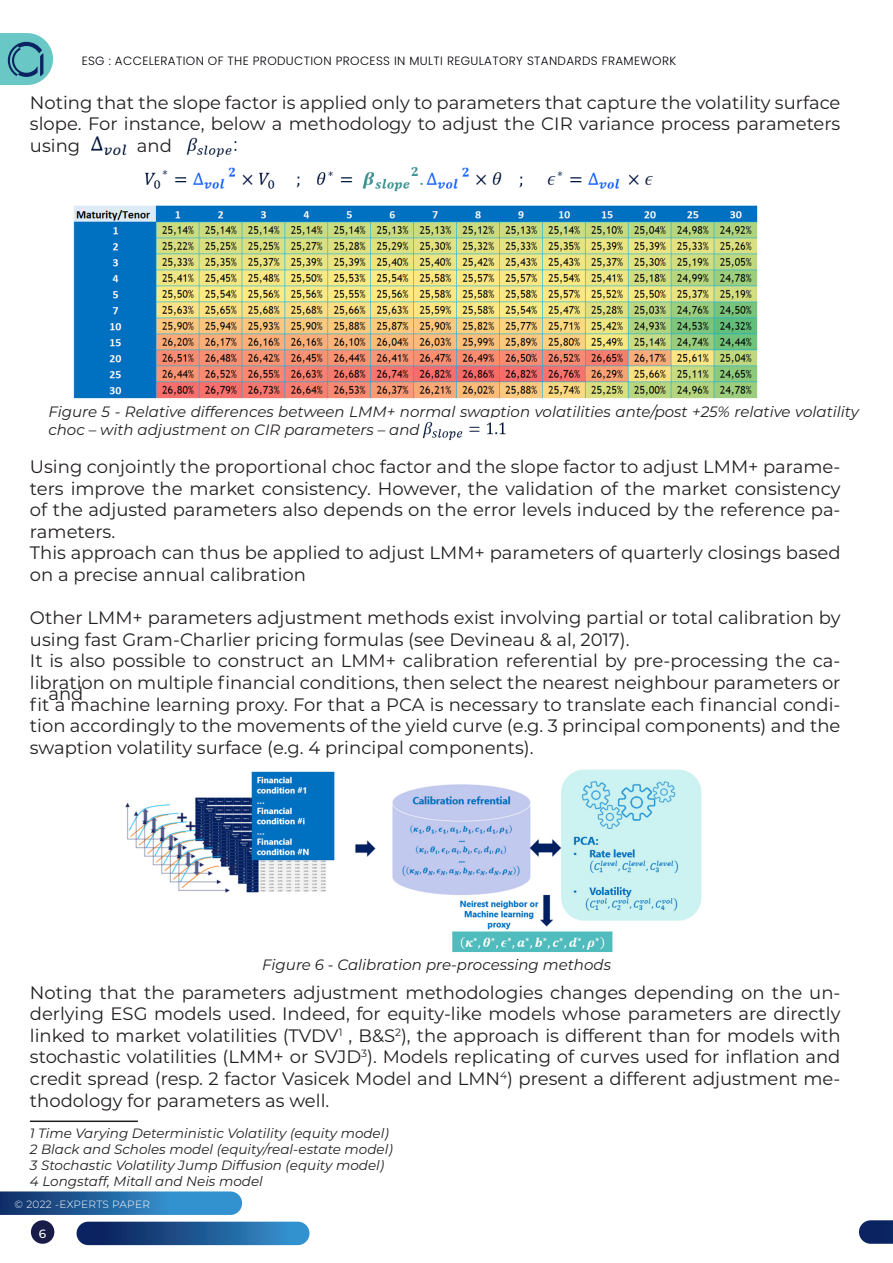
<style>
.page{position:relative;width:893px;height:1263px;background:#fff}
.page>*{position:absolute;margin:0;border:0;box-sizing:border-box;transform-origin:0 0}
.t1{font:18px/21.6px "Montserrat";color:#231f20;text-align:justify}
.t2{font:italic 15px/18px "Montserrat";color:#231f20}
.t3{font:italic 13.5px "Montserrat";color:#231f20}
.t4{font:300 12px "Poppins";letter-spacing:.03em;color:#000006}
.t5{font:500 12px "Montserrat";color:#fff}
.t6{font:300 10.5px "Montserrat";letter-spacing:.02em;color:#fff}
</style>
<div class="page">
<img style="left:91px;top:136px;width:36px;height:20px">
<img style="left:125px;top:769px;width:577px;height:183px">
<div style="left:31px;top:1220px;width:23px;height:24px;background:#191c49;border-radius:50%"></div>
<div style="left:77px;top:1222px;width:232px;height:23px;background:linear-gradient(to right,#071752,#3695d1);border-radius:12px"></div>
<svg style="left:0;top:1191px;width:242px;height:24px;background:#2c70a9"></svg>
<svg style="left:859px;top:1220px;width:34px;height:24px"></svg>
<svg style="left:0;top:33px;width:53px;height:52px;background:#6bb6bd"></svg>
<hr style="left:30px;top:1120px;width:108px;height:2px;background:#231f20">
<img style="left:73px;top:205px;width:685px;height:194px">
<img style="left:186px;top:137px;width:51px;height:20px">
<img style="left:144px;top:167px;width:509px;height:25px">
<img style="left:423px;top:421px;width:83px;height:20px">
<p class="t4" style="left:82px;top:54px;width:596px">ESG : ACCELERATION OF THE PRODUCTION PROCESS IN MULTI REGULATORY STANDARDS FRAMEWORK</p>
<p class="t1" style="left:30px;top:91px;width:812px">Noting that the slope factor is applied only to parameters that capture the volatility surface slope. For instance, below a methodology to adjust the CIR variance process parameters using</p>
<p class="t1" style="left:137px;top:134px;width:37px">and</p>
<p class="t2" style="left:48px;top:402px;width:812px">Figure 5 - Relative differences between LMM+ normal swaption volatilities ante/post +25% relative volatility choc – with adjustment on CIR parameters – and</p>
<p class="t1" style="left:30px;top:455px;width:812px">Using conjointly the proportional choc factor and the slope factor to adjust LMM+ parame&shy;ters improve the market consistency. However, the validation of the market consistency of the adjusted parameters also depends on the error levels induced by the reference pa&shy;rameters.</p>
<p class="t1" style="left:30px;top:542px;width:812px">This approach can thus be applied to adjust LMM+ parameters of quarterly closings based on a precise annual calibration</p>
<p class="t1" style="left:30px;top:606px;width:812px">Other LMM+ parameters adjustment methods exist involving partial or total calibration by using fast Gram-Charlier pricing formulas (see Devineau &amp; al, 2017).</p>
<p class="t1" style="left:30px;top:650px;width:812px">It is also possible to construct an LMM+ calibration referential by pre-processing the ca&shy;libration on multiple financial conditions, then select the nearest neighbour parameters or fit a machine learning proxy. For that a PCA is necessary to translate each financial condi&shy;tion accordingly to the movements of the yield curve (e.g. 3 principal components) and the swaption volatility surface (e.g. 4 principal components).</p>
<p class="t1" style="left:48px;top:682px;width:37px">and</p>
<p class="t2" style="left:262px;top:955px;width:350px">Figure 6 - Calibration pre-processing methods</p>
<p class="t1" style="left:30px;top:981px;width:812px">Noting that the parameters adjustment methodologies changes depending on the un&shy;derlying ESG models used. Indeed, for equity-like models whose parameters are directly linked to market volatilities (TVDV<sup>1</sup> , B&amp;S<sup>2</sup>), the approach is different than for models with stochastic volatilities (LMM+ or SVJD<sup>3</sup>). Models replicating of curves used for inflation and credit spread (resp. 2 factor Vasicek Model and LMN<sup>4</sup>) present a different adjustment me&shy;thodology for parameters as well.</p>
<p class="t3" style="left:30px;top:1123px;width:360px">1 Time Varying Deterministic Volatility (equity model)</p>
<p class="t3" style="left:30px;top:1139px;width:364px">2 Black and Scholes model (equity/real-estate model)</p>
<p class="t3" style="left:30px;top:1156px;width:356px">3 Stochastic Volatility Jump Diffusion (equity model)</p>
<p class="t3" style="left:30px;top:1172px;width:234px">4 Longstaff, Mitall and Neis model</p>
<p class="t6" style="left:14px;top:1197px;width:137px">© 2022 -EXPERTS PAPER</p>
<p class="t5" style="left:39px;top:1225px;width:9px">6</p>
</div>
